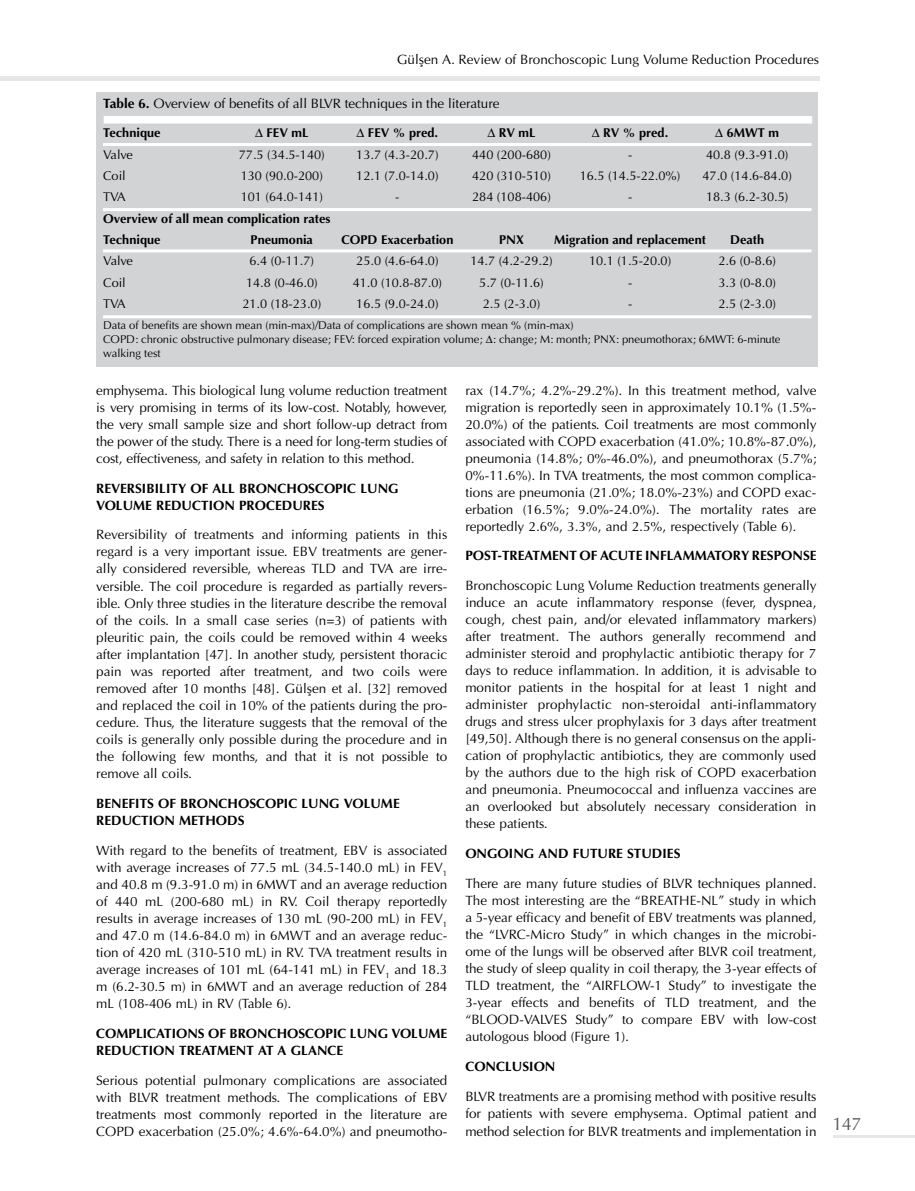
<style>
.page{position:relative;width:915px;height:1191px;background:#fff}
.page>*{position:absolute;margin:0;border:0;box-sizing:border-box;transform-origin:0 0}
.t1{font:18px "Optima Normal Tr";color:#58595b}
.t2{font:13.5px/17px "Optima Normal Tr";color:#000;text-align:justify}
.t3{font:13.5px/17.1px "Optima Bold Tr";color:#000}
.t4{font:12.75px "Optima Normal Tr";color:#000}
.t5{font:12.75px/21.5px "Optima Bold Tr";color:#000}
.t6{font:11.25px/14.2px "Optima Normal Tr";color:#000}
.s1{font-family:"Optima Bold Tr"}
</style>
<div class="page">
<div style="left:96px;top:92px;width:721px;height:275px;background:#d1d3d4"></div>
<div style="left:104px;top:116px;width:708px;height:7px;background:#fff"></div>
<hr style="left:103px;top:143px;width:708px;height:3px;background:#fff">
<hr style="left:103px;top:249px;width:708px;height:3px;background:#fff">
<hr style="left:103px;top:208px;width:708px;height:3px;background:#fff">
<hr style="left:103px;top:315px;width:708px;height:3px;background:#fff">
<hr style="left:0;top:77px;width:819px;height:4px;background:#e6e7e8">
<hr style="left:833px;top:1135px;width:81px;height:3px;background:#e6e7e8">
<p class="t2" style="left:397px;top:51px;width:423px">Gülşen A. Review of Bronchoscopic Lung Volume Reduction Procedures</p>
<p class="t2" style="left:103px;top:95px;width:398px"><span class="s1">Table 6.</span> Overview of benefits of all BLVR techniques in the literature</p>
<p class="t5" style="left:103px;top:122px;width:59px">Technique</p>
<p class="t5" style="left:255px;top:122px;width:55px">Δ FEV mL</p>
<p class="t5" style="left:356px;top:122px;width:83px">Δ FEV % pred.</p>
<p class="t5" style="left:487px;top:122px;width:49px">Δ RV mL</p>
<p class="t5" style="left:591px;top:122px;width:78px">Δ RV % pred.</p>
<p class="t5" style="left:715px;top:122px;width:65px">Δ 6MWT m</p>
<p class="t4" style="left:103px;top:147px;width:31px">Valve</p>
<p class="t4" style="left:239px;top:147px;width:87px">77.5 (34.5-140)</p>
<p class="t4" style="left:356px;top:147px;width:84px">13.7 (4.3-20.7)</p>
<p class="t4" style="left:472px;top:147px;width:80px">440 (200-680)</p>
<p class="t4" style="left:627px;top:147px;width:6px">-</p>
<p class="t4" style="left:705px;top:147px;width:84px">40.8 (9.3-91.0)</p>
<p class="t4" style="left:103px;top:168px;width:24px">Coil</p>
<p class="t4" style="left:240px;top:168px;width:84px">130 (90.0-200)</p>
<p class="t4" style="left:356px;top:168px;width:84px">12.1 (7.0-14.0)</p>
<p class="t4" style="left:472px;top:168px;width:80px">420 (310-510)</p>
<p class="t4" style="left:579px;top:168px;width:102px">16.5 (14.5-22.0%)</p>
<p class="t4" style="left:702px;top:168px;width:91px">47.0 (14.6-84.0)</p>
<p class="t4" style="left:103px;top:189px;width:24px">TVA</p>
<p class="t4" style="left:240px;top:189px;width:84px">101 (64.0-141)</p>
<p class="t4" style="left:395px;top:189px;width:6px">-</p>
<p class="t4" style="left:472px;top:189px;width:80px">284 (108-406)</p>
<p class="t4" style="left:627px;top:189px;width:6px">-</p>
<p class="t4" style="left:705px;top:189px;width:84px">18.3 (6.2-30.5)</p>
<p class="t5" style="left:103px;top:207px;width:229px">Overview of all mean complication rates<br>Technique</p>
<p class="t5" style="left:250px;top:229px;width:64px">Pneumonia</p>
<p class="t5" style="left:341px;top:229px;width:113px">COPD Exacerbation</p>
<p class="t5" style="left:499px;top:229px;width:26px">PNX</p>
<p class="t5" style="left:554px;top:229px;width:153px">Migration and replacement</p>
<p class="t5" style="left:730px;top:229px;width:36px">Death</p>
<p class="t4" style="left:103px;top:254px;width:31px">Valve</p>
<p class="t4" style="left:249px;top:254px;width:66px">6.4 (0-11.7)</p>
<p class="t4" style="left:356px;top:254px;width:84px">25.0 (4.6-64.0)</p>
<p class="t4" style="left:470px;top:254px;width:84px">14.7 (4.2-29.2)</p>
<p class="t4" style="left:588px;top:254px;width:84px">10.1 (1.5-20.0)</p>
<p class="t4" style="left:718px;top:254px;width:59px">2.6 (0-8.6)</p>
<p class="t4" style="left:103px;top:275px;width:24px">Coil</p>
<p class="t4" style="left:246px;top:275px;width:73px">14.8 (0-46.0)</p>
<p class="t4" style="left:352px;top:275px;width:91px">41.0 (10.8-87.0)</p>
<p class="t4" style="left:479px;top:275px;width:66px">5.7 (0-11.6)</p>
<p class="t4" style="left:627px;top:275px;width:6px">-</p>
<p class="t4" style="left:718px;top:275px;width:59px">3.3 (0-8.0)</p>
<p class="t4" style="left:103px;top:296px;width:24px">TVA</p>
<p class="t4" style="left:242px;top:296px;width:80px">21.0 (18-23.0)</p>
<p class="t4" style="left:356px;top:296px;width:84px">16.5 (9.0-24.0)</p>
<p class="t4" style="left:482px;top:296px;width:59px">2.5 (2-3.0)</p>
<p class="t4" style="left:627px;top:296px;width:6px">-</p>
<p class="t4" style="left:718px;top:296px;width:59px">2.5 (2-3.0)</p>
<p class="t6" style="left:103px;top:318px;width:678px">Data of benefits are shown mean (min-max)/Data of complications are shown mean % (min-max)<br>COPD: chronic obstructive pulmonary disease; FEV: forced expiration volume; Δ: change; M: month; PNX: pneumothorax; 6MWT: 6-minute walking test</p>
<p class="t2" style="left:96px;top:381px;width:352px">emphysema. This biological lung volume reduction treatment is very promising in terms of its low-cost. Notably, however, the very small sample size and short follow-up detract from the power of the study. There is a need for long-term studies of cost, effectiveness, and safety in relation to this method.</p>
<p class="t3" style="left:96px;top:479px;width:304px">REVERSIBILITY OF ALL BRONCHOSCOPIC LUNG<br>VOLUME REDUCTION PROCEDURES</p>
<p class="t2" style="left:96px;top:526px;width:352px">Reversibility of treatments and informing patients in this regard is a very important issue. EBV treatments are gener&shy;ally considered reversible, whereas TLD and TVA are irre&shy;versible. The coil procedure is regarded as partially revers&shy;ible. Only three studies in the literature describe the removal of the coils. In a small case series (n=3) of patients with pleuritic pain, the coils could be removed within 4 weeks after implantation [47]. In another study, persistent thoracic pain was reported after treatment, and two coils were removed after 10 months [48]. Gülşen et al. [32] removed and replaced the coil in 10% of the patients during the pro&shy;cedure. Thus, the literature suggests that the removal of the coils is generally only possible during the procedure and in the following few months, and that it is not possible to remove all coils.</p>
<p class="t3" style="left:96px;top:794px;width:305px">BENEFITS OF BRONCHOSCOPIC LUNG VOLUME<br>REDUCTION METHODS</p>
<p class="t2" style="left:96px;top:841px;width:352px">With regard to the benefits of treatment, EBV is associated with average increases of 77.5 mL (34.5-140.0 mL) in FEV<sub>1 </sub>and 40.8 m (9.3-91.0 m) in 6MWT and an average reduction of 440 mL (200-680 mL) in RV. Coil therapy reportedly results in average increases of 130 mL (90-200 mL) in FEV<sub>1 </sub>and 47.0 m (14.6-84.0 m) in 6MWT and an average reduc&shy;tion of 420 mL (310-510 mL) in RV. TVA treatment results in average increases of 101 mL (64-141 mL) in FEV<sub>1</sub> and 18.3 m (6.2-30.5 m) in 6MWT and an average reduction of 284 mL (108-406 mL) in RV (Table 6).</p>
<p class="t3" style="left:96px;top:1024px;width:352px">COMPLICATIONS OF BRONCHOSCOPIC LUNG VOLUME<br>REDUCTION TREATMENT AT A GLANCE</p>
<p class="t2" style="left:96px;top:1071px;width:352px">Serious potential pulmonary complications are associated with BLVR treatment methods. The complications of EBV treatments most commonly reported in the literature are COPD exacerbation (25.0%; 4.6%-64.0%) and pneumotho-</p>
<p class="t2" style="left:465px;top:381px;width:352px">rax (14.7%; 4.2%-29.2%). In this treatment method, valve migration is reportedly seen in approximately 10.1% (1.5%- 20.0%) of the patients. Coil treatments are most commonly associated with COPD exacerbation (41.0%; 10.8%-87.0%), pneumonia (14.8%; 0%-46.0%), and pneumothorax (5.7%; 0%-11.6%). In TVA treatments, the most common complica&shy;tions are pneumonia (21.0%; 18.0%-23%) and COPD exac&shy;erbation (16.5%; 9.0%-24.0%). The mortality rates are reportedly 2.6%, 3.3%, and 2.5%, respectively (Table 6).</p>
<p class="t3" style="left:465px;top:547px;width:352px">POST-TREATMENT OF ACUTE INFLAMMATORY RESPONSE</p>
<p class="t2" style="left:465px;top:577px;width:352px">Bronchoscopic Lung Volume Reduction treatments generally induce an acute inflammatory response (fever, dyspnea, cough, chest pain, and/or elevated inflammatory markers) after treatment. The authors generally recommend and administer steroid and prophylactic antibiotic therapy for 7 days to reduce inflammation. In addition, it is advisable to monitor patients in the hospital for at least 1 night and administer prophylactic non-steroidal anti-inflammatory drugs and stress ulcer prophylaxis for 3 days after treatment [49,50]. Although there is no general consensus on the appli&shy;cation of prophylactic antibiotics, they are commonly used by the authors due to the high risk of COPD exacerbation and pneumonia. Pneumococcal and influenza vaccines are an overlooked but absolutely necessary consideration in these patients.</p>
<p class="t3" style="left:465px;top:845px;width:216px">ONGOING AND FUTURE STUDIES</p>
<p class="t2" style="left:465px;top:875px;width:352px">There are many future studies of BLVR techniques planned.<br>The most interesting are the “BREATHE-NL” study in which a 5-year efficacy and benefit of EBV treatments was planned, the “LVRC-Micro Study” in which changes in the microbi&shy;ome of the lungs will be observed after BLVR coil treatment, the study of sleep quality in coil therapy, the 3-year effects of TLD treatment, the “AIRFLOW-1 Study” to investigate the 3-year effects and benefits of TLD treatment, and the “BLOOD-VALVES Study” to compare EBV with low-cost autologous blood (Figure 1).</p>
<p class="t3" style="left:465px;top:1057px;width:92px">CONCLUSION</p>
<p class="t2" style="left:465px;top:1087px;width:352px">BLVR treatments are a promising method with positive results for patients with severe emphysema. Optimal patient and method selection for BLVR treatments and implementation in</p>
<h1 class="t1" style="left:832px;top:1113px;width:30px">147</h1>
</div>
